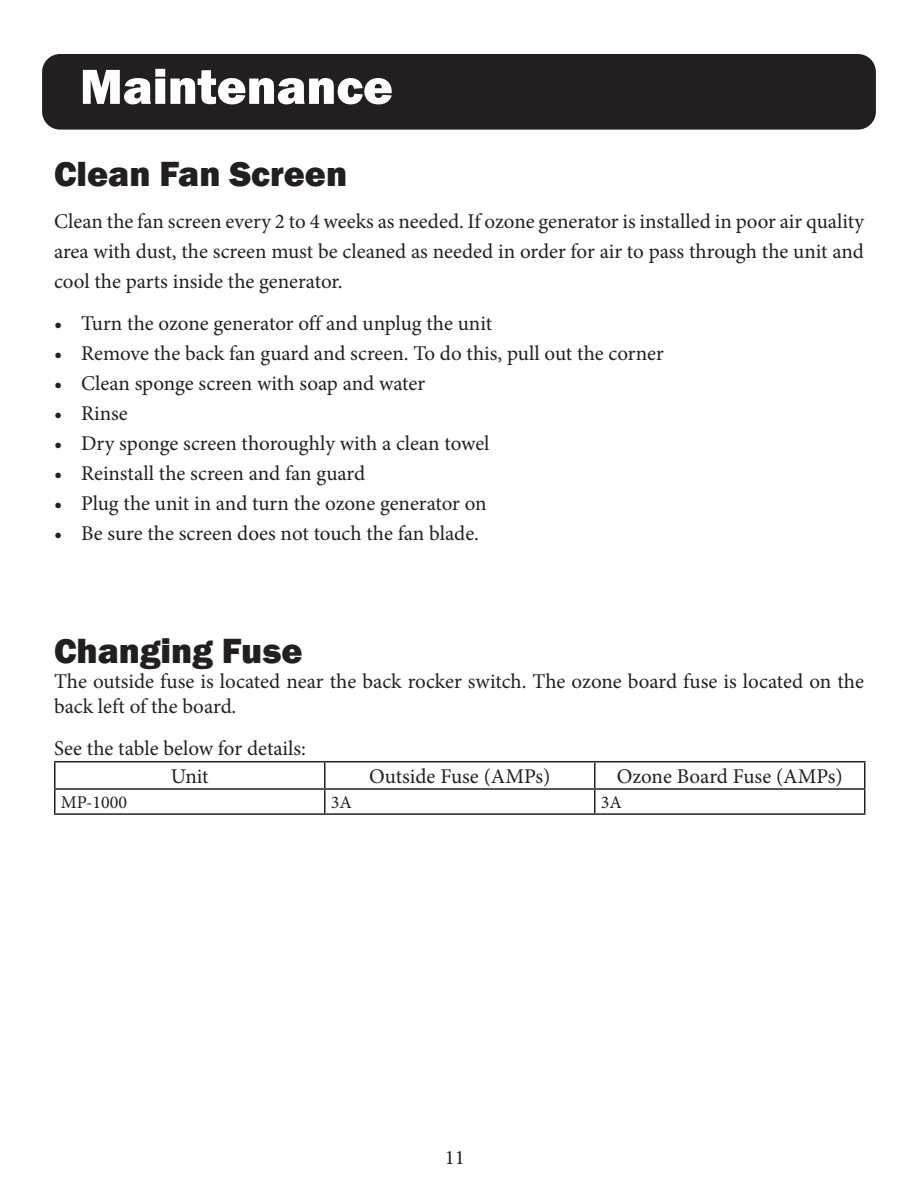
<style>
.page{position:relative;width:918px;height:1188px;background:#fff}
.page>*{position:absolute;margin:0;border:0;box-sizing:border-box;transform-origin:0 0}
.Features{font:800 51px "Franklin Gothic";color:#fff}
.Table_Text_3{font:800 36px "Franklin Gothic";color:#231f20}
.Table_Text_3-2{font:21px/30px "Minion Pro";color:#231f20;text-align:justify}
.Front_Page{font:21px "Minion Pro";color:#231f20}
.product{font:20.4px "Minion Pro";color:#231f20}
.Front_Page-2{font:18px "Minion Pro";color:#231f20}
</style>
<div class="page">
<div style="left:42px;top:54px;width:834px;height:76px;background:#231f20;border-radius:18px"></div>
<hr style="left:54px;top:761px;width:271px;height:1px;background:#231f20">
<hr style="left:54px;top:762px;width:2px;height:26px;background:#231f20">
<hr style="left:325px;top:761px;width:270px;height:1px;background:#231f20">
<hr style="left:324px;top:762px;width:2px;height:26px;background:#231f20">
<hr style="left:595px;top:761px;width:271px;height:1px;background:#231f20">
<hr style="left:594px;top:762px;width:2px;height:26px;background:#231f20">
<hr style="left:864px;top:762px;width:2px;height:26px;background:#231f20">
<hr style="left:54px;top:788px;width:271px;height:2px;background:#231f20">
<hr style="left:54px;top:790px;width:2px;height:23px;background:#231f20">
<hr style="left:325px;top:788px;width:270px;height:2px;background:#231f20">
<hr style="left:324px;top:790px;width:2px;height:23px;background:#231f20">
<hr style="left:595px;top:788px;width:271px;height:2px;background:#231f20">
<hr style="left:594px;top:790px;width:2px;height:23px;background:#231f20">
<hr style="left:864px;top:790px;width:2px;height:23px;background:#231f20">
<hr style="left:54px;top:813px;width:271px;height:2px;background:#231f20">
<hr style="left:325px;top:813px;width:270px;height:2px;background:#231f20">
<hr style="left:595px;top:813px;width:271px;height:2px;background:#231f20">
<p class="Features" style="left:80px;top:54px;width:315px">Maintenance</p>
<p class="Table_Text_3" style="left:54px;top:150px;width:295px">Clean Fan Screen</p>
<p class="Table_Text_3-2" style="left:54px;top:206px;width:812px">Clean the fan screen every 2 to 4 weeks as needed. If ozone generator is installed in poor air quality area with dust, the screen must be cleaned as needed in order for air to pass through the unit and cool the parts inside the generator.</p>
<p class="Table_Text_3-2" style="left:54px;top:308px;width:440px">• Turn the ozone generator off and unplug the unit</p>
<p class="Table_Text_3-2" style="left:54px;top:338px;width:611px">• Remove the back fan guard and screen. To do this, pull out the corner</p>
<p class="Table_Text_3-2" style="left:54px;top:368px;width:373px">• Clean sponge screen with soap and water</p>
<p class="Table_Text_3-2" style="left:54px;top:398px;width:75px">• Rinse</p>
<p class="Table_Text_3-2" style="left:54px;top:428px;width:437px">• Dry sponge screen thoroughly with a clean towel</p>
<p class="Table_Text_3-2" style="left:54px;top:458px;width:313px">• Reinstall the screen and fan guard</p>
<p class="Table_Text_3-2" style="left:54px;top:488px;width:434px">• Plug the unit in and turn the ozone generator on</p>
<p class="Table_Text_3-2" style="left:54px;top:518px;width:426px">• Be sure the screen does not touch the fan blade.</p>
<p class="Table_Text_3" style="left:54px;top:627px;width:250px">Changing Fuse</p>
<p class="Table_Text_3-2" style="left:54px;top:669px;width:812px;line-height:25.2px">The outside fuse is located near the back rocker switch. The ozone board fuse is located on the back left of the board.</p>
<p class="Table_Text_3-2" style="left:54px;top:733px;width:254px">See the table below for details:</p>
<p class="Front_Page" style="left:171px;top:762px;width:39px">Unit</p>
<p class="Front_Page" style="left:369px;top:762px;width:183px">Outside Fuse (AMPs)</p>
<p class="Front_Page" style="left:617px;top:762px;width:228px">Ozone Board Fuse (AMPs)</p>
<p class="Front_Page-2" style="left:61px;top:790px;width:68px">MP-1000</p>
<p class="Front_Page-2" style="left:331px;top:790px;width:23px">3A</p>
<p class="Front_Page-2" style="left:601px;top:790px;width:23px">3A</p>
<p class="product" style="left:445px;top:1144px;width:22px">11</p>
</div>
